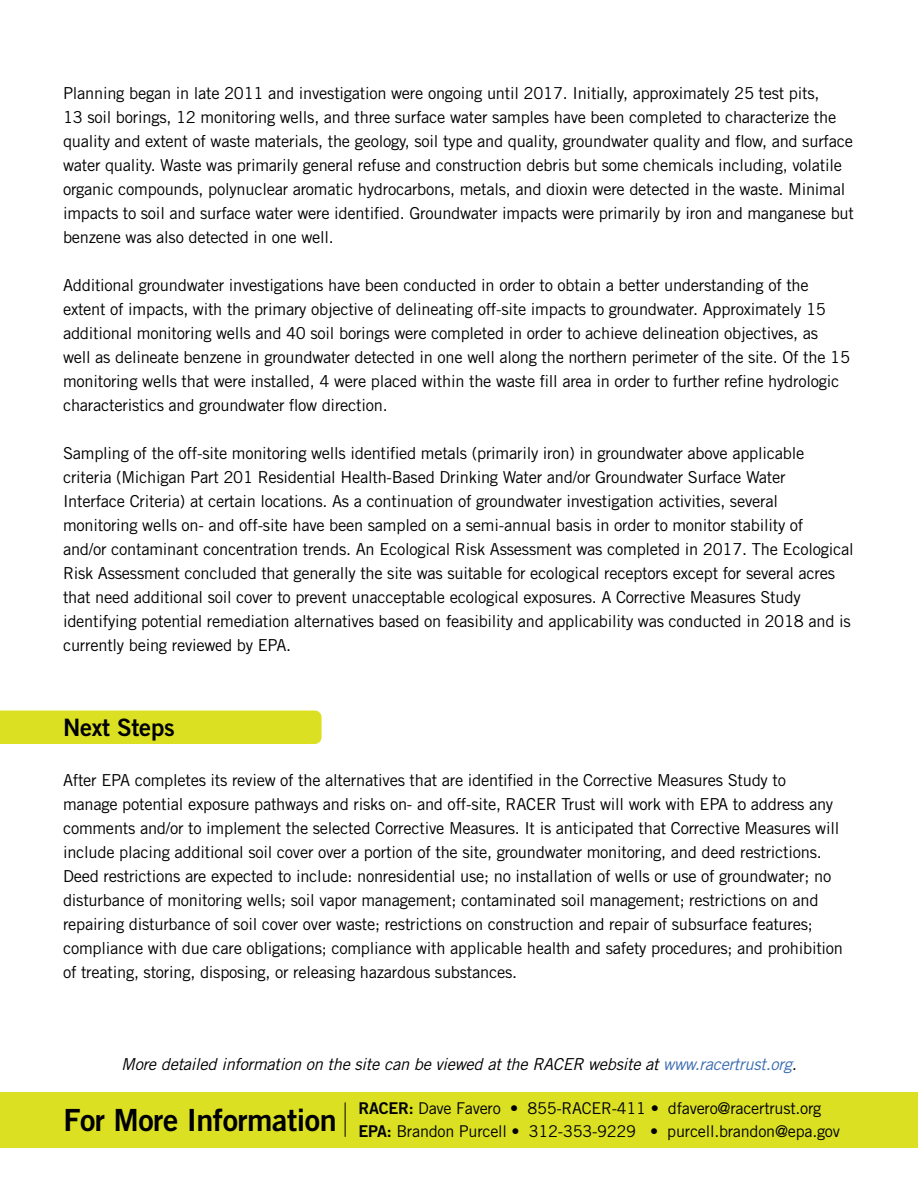
<style>
.page{position:relative;width:918px;height:1188px;background:#fff}
.page>*{position:absolute;margin:0;border:0;box-sizing:border-box;transform-origin:0 0}
.t1{font:24px "Trade Gothic LT Std Bd 2";letter-spacing:-.01em;color:#000}
.t2{font:16.5px/24px "Trade Gothic LT Std";letter-spacing:-.015em;color:#000}
.t3{font:italic 16.5px "Trade Gothic LT Std";letter-spacing:-.015em;color:#000}
.t4{font:16.2px/22.8px "Trade Gothic LT Std";letter-spacing:-.015em;color:#000}
.s1{color:#3c6db1}
.s2{font-family:"Trade Gothic LT Std Bd 2"}
</style>
<div class="page">
<div style="left:1px;top:1092px;width:917px;height:56px;background:#dbe122"></div>
<hr style="left:345px;top:1102px;width:1px;height:35px;background:#000">
<div style="left:0;top:711px;width:322px;height:33px;background:#dbe122"></div>
<p class="t2" style="left:63px;top:81px;width:793px">Planning began in late 2011 and investigation were ongoing until 2017. Initially, approximately 25 test pits,<br>13 soil borings, 12 monitoring wells, and three surface water samples have been completed to characterize the quality and extent of waste materials, the geology, soil type and quality, groundwater quality and flow, and surface water quality. Waste was primarily general refuse and construction debris but some chemicals including, volatile organic compounds, polynuclear aromatic hydrocarbons, metals, and dioxin were detected in the waste. Minimal impacts to soil and surface water were identified. Groundwater impacts were primarily by iron and manganese but benzene was also detected in one well.</p>
<p class="t2" style="left:63px;top:273px;width:789px">Additional groundwater investigations have been conducted in order to obtain a better understanding of the extent of impacts, with the primary objective of delineating off-site impacts to groundwater. Approximately 15 additional monitoring wells and 40 soil borings were completed in order to achieve delineation objectives, as<br>well as delineate benzene in groundwater detected in one well along the northern perimeter of the site. Of the 15 monitoring wells that were installed, 4 were placed within the waste fill area in order to further refine hydrologic characteristics and groundwater flow direction.</p>
<p class="t2" style="left:63px;top:441px;width:792px">Sampling of the off-site monitoring wells identified metals (primarily iron) in groundwater above applicable criteria (Michigan Part 201 Residential Health-Based Drinking Water and/or Groundwater Surface Water<br>Interface Criteria) at certain locations. As a continuation of groundwater investigation activities, several monitoring wells on- and off-site have been sampled on a semi-annual basis in order to monitor stability of<br>and/or contaminant concentration trends. An Ecological Risk Assessment was completed in 2017. The Ecological Risk Assessment concluded that generally the site was suitable for ecological receptors except for several acres that need additional soil cover to prevent unacceptable ecological exposures. A Corrective Measures Study identifying potential remediation alternatives based on feasibility and applicability was conducted in 2018 and is currently being reviewed by EPA.</p>
<h1 class="t1" style="left:63px;top:712px;width:113px">Next Steps</h1>
<p class="t2" style="left:63px;top:768px;width:782px">After EPA completes its review of the alternatives that are identified in the Corrective Measures Study to manage potential exposure pathways and risks on- and off-site, RACER Trust will work with EPA to address any comments and/or to implement the selected Corrective Measures. It is anticipated that Corrective Measures will include placing additional soil cover over a portion of the site, groundwater monitoring, and deed restrictions.<br>Deed restrictions are expected to include: nonresidential use; no installation of wells or use of groundwater; no disturbance of monitoring wells; soil vapor management; contaminated soil management; restrictions on and repairing disturbance of soil cover over waste; restrictions on construction and repair of subsurface features; compliance with due care obligations; compliance with applicable health and safety procedures; and prohibition of treating, storing, disposing, or releasing hazardous substances.</p>
<p class="t3" style="left:121px;top:1055px;width:677px">More detailed information on the site can be viewed at the RACER website at <span class="s1">www.racertrust.org</span>.</p>
<p class="t4" style="left:64px;top:1097px;width:778px;text-indent:295px"><span class="s2">RACER:</span> Dave Favero • 855-RACER-411 • dfavero@racertrust.org<br><sup>For</sup> <sup>More</sup> <sup>Information</sup> <span class="s2">EPA:</span> Brandon Purcell • 312-353-9229 • purcell.brandon@epa.gov</p>
</div>
